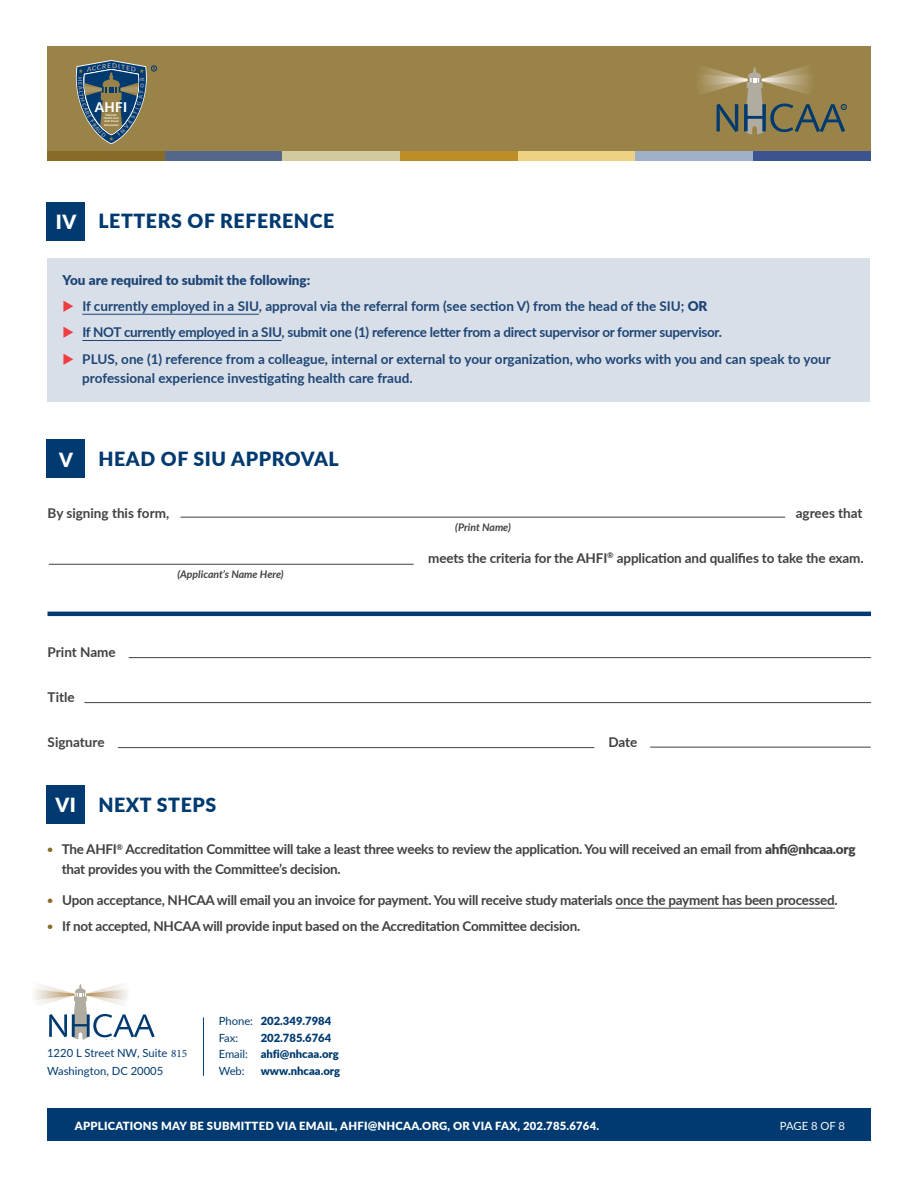
<style>
.page{position:relative;width:918px;height:1188px;background:#fff}
.page>*{position:absolute;margin:0;border:0;box-sizing:border-box;transform-origin:0 0}
.t1{font:900 19.5px "Lato";letter-spacing:.03em;color:#003a70}
.t2{font:900 19.5px "Lato";color:#fff}
.t3{font:700 13.5px/19.5px "Lato";letter-spacing:-.02em;color:#414042}
.t4{font:700 13.5px/19.5px "Lato";color:#1e4575}
.t5{font:700 13.5px "Lato";letter-spacing:-.02em;color:#1e4575}
.t6{font:700 13.5px "Lato";color:#414042}
.t7{font:900 13.5px "Lato";color:#1e4575}
.t8{font:800 13.35px "Lato";color:#fff}
.t9{font:900 11.25px "Lato";letter-spacing:.02em;color:#fff}
.t10{font:900 11.25px/16.5px "Lato";color:#003a70}
.t11{font:11.25px/17.4px "Lato";color:#003a70}
.t12{font:11.25px "Lato";letter-spacing:-.01em;color:#fff}
.t13{font:italic 700 10.5px "Lato";color:#414042}
.t14{font:800 5.4px "Lato";color:#929bac}
.t15{font:700 2.85px/3.2px "Lato";letter-spacing:.005em;color:#fff;text-align:center}
.s1{color:#fff}
.s2{color:#ef3d42}
.s3{font-weight:900}
.s4{font-size:10.5px;color:#886b26}
.s5{font-family:"Minion Pro"}
.s6{font-weight:400}
</style>
<div class="page">
<div style="left:47px;top:1109px;width:824px;height:32px;background:#003a70"></div>
<div style="left:46px;top:202px;width:39px;height:38px;background:#003a70"></div>
<div style="left:47px;top:46px;width:824px;height:110px;background:#9a8348"></div>
<div style="left:47px;top:152px;width:118px;height:9px;background:#886b26"></div>
<div style="left:165px;top:152px;width:118px;height:9px;background:#53678b"></div>
<div style="left:283px;top:152px;width:117px;height:9px;background:#d2c99f"></div>
<div style="left:400px;top:152px;width:118px;height:9px;background:#bb8e28"></div>
<div style="left:518px;top:152px;width:117px;height:9px;background:#edd284"></div>
<div style="left:635px;top:152px;width:118px;height:9px;background:#9fb0c8"></div>
<div style="left:753px;top:152px;width:118px;height:9px;background:#3b5491"></div>
<div style="left:48px;top:258px;width:822px;height:144px;background:#d8dfe8"></div>
<hr style="left:82px;top:314px;width:177px;height:1px;background:#1e4575">
<hr style="left:82px;top:340px;width:200px;height:1px;background:#1e4575">
<hr style="left:129px;top:657px;width:742px;height:1px;background:#414042">
<hr style="left:84px;top:702px;width:787px;height:1px;background:#414042">
<hr style="left:118px;top:747px;width:476px;height:1px;background:#414042">
<div style="left:46px;top:440px;width:39px;height:38px;background:#003a70"></div>
<hr style="left:180px;top:517px;width:605px;height:1px;background:#414042">
<hr style="left:49px;top:564px;width:365px;height:1px;background:#414042">
<hr style="left:650px;top:747px;width:221px;height:1px;background:#414042">
<svg style="left:31px;top:984px;width:124px;height:55px"></svg>
<hr style="left:203px;top:1017px;width:1px;height:59px;background:#003a70">
<hr style="left:48px;top:612px;width:823px;height:4px;background:#003a70">
<svg style="left:699px;top:66px;width:148px;height:68px"></svg>
<div style="left:46px;top:785px;width:39px;height:39px;background:#003a70"></div>
<hr style="left:616px;top:908px;width:219px;height:1px;background:#414042">
<svg style="left:75px;top:60px;width:82px;height:85px"></svg>
<p class="t14" style="left:84px;top:77px;width:6px;rotate:90deg">H</p>
<p class="t14" style="left:138px;top:81px;width:5px;rotate:-90deg">R</p>
<p class="t8" style="left:95px;top:97px;width:34px">AHFI</p>
<p class="t15" style="left:104px;top:113px;width:17px">National<br>Health Care<br>Anti-Fraud<br>Association</p>
<h1 class="t1" style="left:56px;top:206px;width:280px"><span class="s1">IV</span> LETTERS OF REFERENCE</h1>
<p class="t7" style="left:63px;top:270px;width:249px">You are required to submit the following:</p>
<p class="t4" style="left:63px;top:296px;width:646px"><span class="s2">◆</span> If currently employed in a SIU, approval via the referral form (see section V) from the head of the SIU; <span class="s3">OR</span></p>
<p class="t5" style="left:63px;top:323px;width:661px"><span class="s2">◆</span> If NOT currently employed in a SIU, submit one (1) reference letter from a direct supervisor or former supervisor.</p>
<p class="t4" style="left:82px;top:348px;width:750px;text-indent:-20px"><span class="s2">◆</span> PLUS, one (1) reference from a colleague, internal or external to your organization, who works with you and can speak to your professional experience investigating health care fraud.</p>
<h1 class="t2" style="left:59px;top:445px;width:15px">V</h1>
<h1 class="t1" style="left:98px;top:444px;width:242px">HEAD OF SIU APPROVAL</h1>
<p class="t6" style="left:48px;top:503px;width:123px">By signing this form,</p>
<p class="t6" style="left:796px;top:503px;width:68px">agrees that</p>
<p class="t3" style="left:428px;top:547px;width:437px">meets the criteria for the AHFI<sup>®</sup> application and qualifies to take the exam.</p>
<p class="t13" style="left:455px;top:519px;width:57px">(Print Name)</p>
<p class="t13" style="left:177px;top:566px;width:108px">(Applicant’s Name Here)</p>
<p class="t6" style="left:48px;top:642px;width:70px">Print Name</p>
<p class="t3" style="left:48px;top:687px;width:29px">Title</p>
<p class="t6" style="left:48px;top:732px;width:58px">Signature</p>
<p class="t3" style="left:608px;top:732px;width:31px">Date</p>
<h1 class="t1" style="left:56px;top:790px;width:162px"><span class="s1">VI</span> NEXT STEPS</h1>
<p class="t3" style="left:62px;top:839px;width:795px;text-indent:-14px"><span class="s4">•</span> The AHFI<sup>®</sup> Accreditation Committee will take a least three weeks to review the application. You will received an email from <span class="s3">ahfi@nhcaa.org </span>that provides you with the Committee’s decision.</p>
<p class="t3" style="left:47px;top:890px;width:792px"><span class="s4">•</span> Upon acceptance, NHCAA will email you an invoice for payment. You will receive study materials once the payment has been processed.</p>
<p class="t3" style="left:47px;top:916px;width:535px"><span class="s4">•</span> If not accepted, NHCAA will provide input based on the Accreditation Committee decision.</p>
<p class="t11" style="left:47px;top:1044px;width:142px">1220 L Street NW, Suite <span class="s5">815<br></span>Washington, DC 20005</p>
<p class="t10" style="left:219px;top:1013px;width:114px"><span class="s6">Phone:</span> 202.349.7984<br><span class="s6">Fax:</span></p>
<p class="t10" style="left:219px;top:1029px;width:122px;text-indent:42px">202.785.6764<br><span class="s6">Email:</span> ahfi@nhcaa.org<br><span class="s6">Web:</span></p>
<p class="t10" style="left:261px;top:1062px;width:81px">www.nhcaa.org</p>
<p class="t9" style="left:75px;top:1117px;width:526px">APPLICATIONS MAY BE SUBMITTED VIA EMAIL, AHFI@NHCAA.ORG, OR VIA FAX, 202.785.6764.</p>
<p class="t12" style="left:780px;top:1118px;width:67px">PAGE 8 OF 8</p>
</div>
